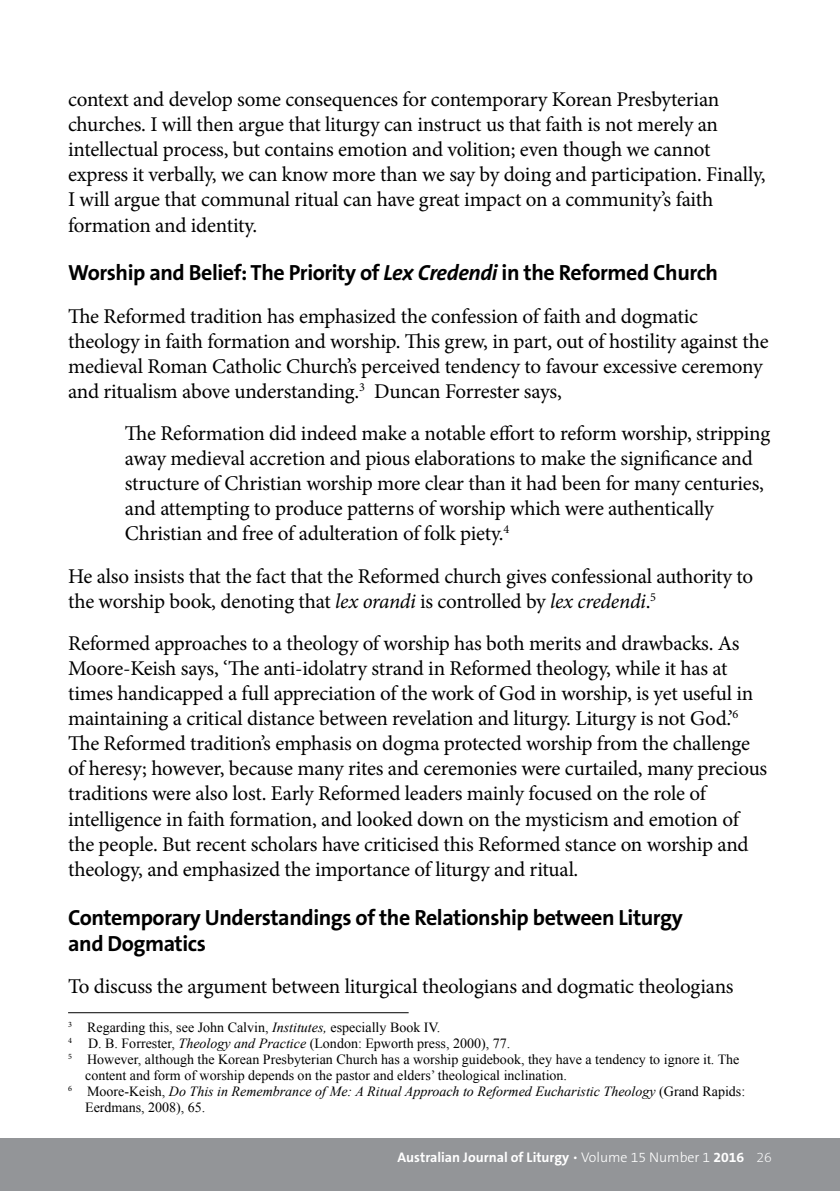
<style>
.page{position:relative;width:840px;height:1191px;background:#fff}
.page>*{position:absolute;margin:0;border:0;box-sizing:border-box;transform-origin:0 0}
.t1{font:700 22px/26.2px "The Sans B7";letter-spacing:-.02em;color:#000}
.t2{font:21px/25px "Minion Pro";letter-spacing:-.015em;color:#000}
.t3{font:14px "Times New Roman";color:#000}
.t4{font:italic 14px "Times New Roman";color:#000}
.t5{font:700 14px "The Sans B7";color:#fff}
.s1{font-style:italic}
.s2{font-style:normal}
.s3{font-family:"The Sans B2";font-weight:200}
.s4{font-family:"The Sans B3";font-weight:300}
</style>
<div class="page">
<div style="left:0;top:1138px;width:839px;height:53px;background:#939598"></div>
<hr style="left:68px;top:1012px;width:340px;height:1px;background:#000">
<p class="t2" style="left:68px;top:87px;width:698px">context and develop some consequences for contemporary Korean Presbyterian churches. I will then argue that liturgy can instruct us that faith is not merely an intellectual process, but contains emotion and volition; even though we cannot express it verbally, we can know more than we say by doing and participation. Finally, I will argue that communal ritual can have great impact on a community’s faith formation and identity.</p>
<p class="t1" style="left:68px;top:260px;width:651px">Worship and Belief: The Priority of <span class="s1">Lex Credendi</span> in the Reformed Church</p>
<p class="t2" style="left:68px;top:303px;width:701px">The Reformed tradition has emphasized the confession of faith and dogmatic theology in faith formation and worship. This grew, in part, out of hostility against the medieval Roman Catholic Church’s perceived tendency to favour excessive ceremony and ritualism above understanding.<sup>3</sup> Duncan Forrester says,</p>
<p class="t2" style="left:125px;top:421px;width:646px">The Reformation did indeed make a notable effort to reform worship, stripping away medieval accretion and pious elaborations to make the significance and structure of Christian worship more clear than it had been for many centuries, and attempting to produce patterns of worship which were authentically Christian and free of adulteration of folk piety.<sup>4</sup></p>
<p class="t2" style="left:68px;top:563px;width:686px">He also insists that the fact that the Reformed church gives confessional authority to the worship book, denoting that <span class="s1">lex orandi</span> is controlled by <span class="s1">lex credendi</span>.<sup>5</sup></p>
<p class="t2" style="left:68px;top:630px;width:700px">Reformed approaches to a theology of worship has both merits and drawbacks. As Moore-Keish says, ‘The anti-idolatry strand in Reformed theology, while it has at times handicapped a full appreciation of the work of God in worship, is yet useful in maintaining a critical distance between revelation and liturgy. Liturgy is not God.’<sup>6<br></sup>The Reformed tradition’s emphasis on dogma protected worship from the challenge of heresy; however, because many rites and ceremonies were curtailed, many precious traditions were also lost. Early Reformed leaders mainly focused on the role of intelligence in faith formation, and looked down on the mysticism and emotion of the people. But recent scholars have criticised this Reformed stance on worship and theology, and emphasized the importance of liturgy and ritual.</p>
<p class="t1" style="left:68px;top:904px;width:616px">Contemporary Understandings of the Relationship between Liturgy and Dogmatics</p>
<p class="t2" style="left:68px;top:973px;width:666px">To discuss the argument between liturgical theologians and dogmatic theologians</p>
<p class="t3" style="left:68px;top:1017px;width:373px"><sup>3</sup> Regarding this, see John Calvin, <span class="s1">Institutes,</span> especially Book IV.</p>
<p class="t3" style="left:68px;top:1033px;width:443px"><sup>4</sup> D. B. Forrester, <span class="s1">Theology and Practice</span> (London: Epworth press, 2000), 77.</p>
<p class="t3" style="left:68px;top:1049px;width:672px"><sup>5</sup> However, although the Korean Presbyterian Church has a worship guidebook, they have a tendency to ignore it. The</p>
<p class="t3" style="left:85px;top:1065px;width:483px">content and form of worship depends on the pastor and elders’ theological inclination.</p>
<p class="t4" style="left:68px;top:1081px;width:678px"><sup>6</sup> <span class="s2">Moore-Keish,</span> Do This in Remembrance of Me: A Ritual Approach to Reformed Eucharistic Theology <span class="s2">(Grand Rapids:</span></p>
<p class="t3" style="left:85px;top:1097px;width:122px">Eerdmans, 2008), 65.</p>
<p class="t5" style="left:397px;top:1149px;width:375px">Australian Journal of Liturgy <span class="s3">•</span> <span class="s4">Volume 15 Number 1</span> 2016 <span class="s3">26</span></p>
</div>
